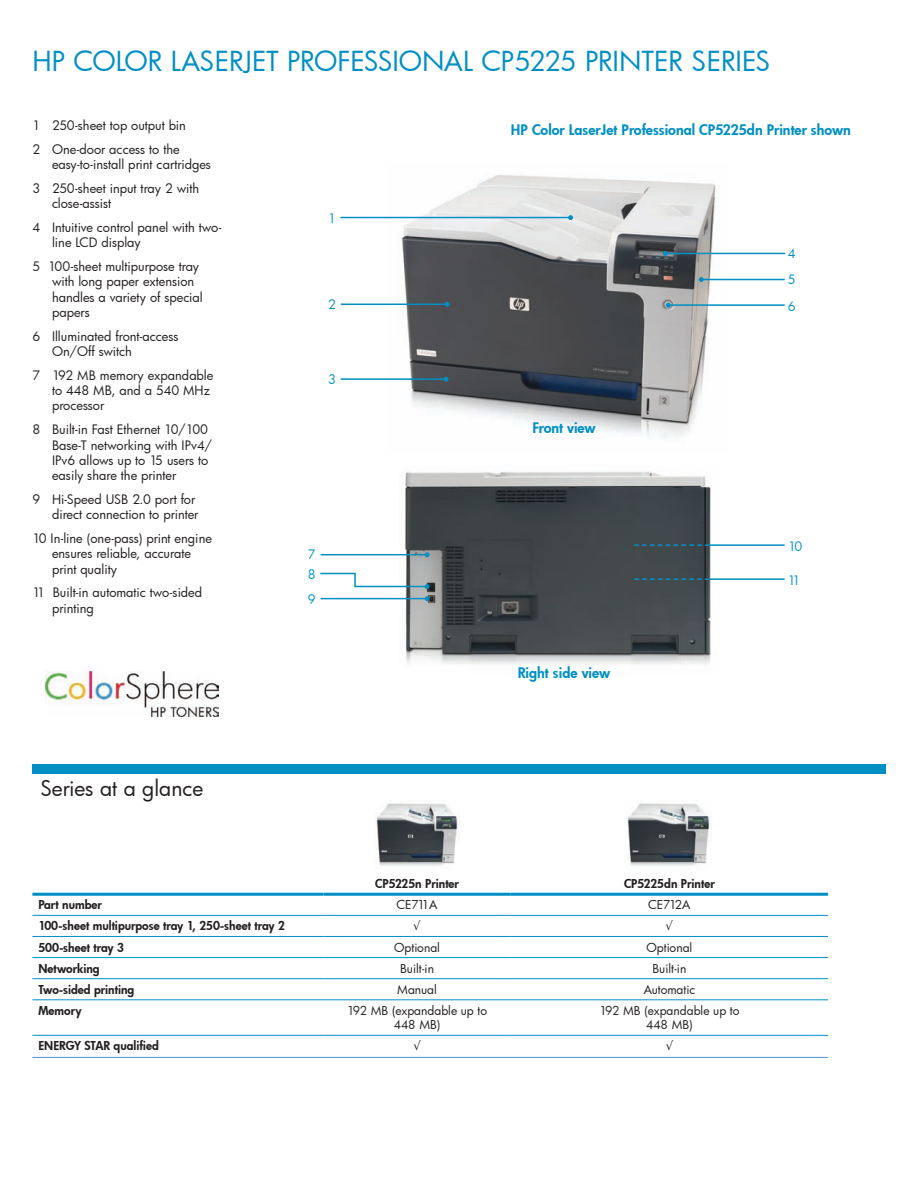
<style>
.page{position:relative;width:918px;height:1188px;background:#fff}
.page>*{position:absolute;margin:0;border:0;box-sizing:border-box;transform-origin:0 0}
.t1{font:27px "Futura Bk";color:#008fc5}
.t2{font:21px "Futura Bk";color:#231f20}
.t3{font:14.25px "Futura Hv";color:#008fc5}
.t4{font:12.75px/15.3px "Futura Bk";color:#231f20}
.t5{font:12.75px/26.4px "Futura Bk";color:#008fc5;text-align:justify}
.t6{font:12px "Futura Hv";color:#231f20}
.t7{font:12px/14.4px "Futura Bk";color:#231f20;text-align:center}
</style>
<div class="page">
<img style="left:627px;top:803px;width:84px;height:63px">
<img style="left:376px;top:803px;width:84px;height:63px">
<div style="left:32px;top:765px;width:854px;height:9px;background:#008fc5"></div>
<hr style="left:32px;top:893px;width:291px;height:3px;background:#008fc5">
<hr style="left:323px;top:893px;width:188px;height:3px;background:#008fc5">
<hr style="left:511px;top:893px;width:317px;height:3px;background:#008fc5">
<hr style="left:32px;top:915px;width:291px;height:1px;background:#008fc5">
<hr style="left:323px;top:915px;width:188px;height:1px;background:#008fc5">
<hr style="left:511px;top:915px;width:317px;height:1px;background:#008fc5">
<hr style="left:32px;top:936px;width:291px;height:1px;background:#008fc5">
<hr style="left:323px;top:936px;width:188px;height:1px;background:#008fc5">
<hr style="left:511px;top:936px;width:317px;height:1px;background:#008fc5">
<hr style="left:32px;top:957px;width:291px;height:1px;background:#008fc5">
<hr style="left:323px;top:957px;width:188px;height:1px;background:#008fc5">
<hr style="left:511px;top:957px;width:317px;height:1px;background:#008fc5">
<hr style="left:32px;top:978px;width:291px;height:1px;background:#008fc5">
<hr style="left:323px;top:978px;width:188px;height:1px;background:#008fc5">
<hr style="left:511px;top:978px;width:317px;height:1px;background:#008fc5">
<hr style="left:32px;top:999px;width:291px;height:1px;background:#008fc5">
<hr style="left:323px;top:999px;width:188px;height:1px;background:#008fc5">
<hr style="left:511px;top:999px;width:317px;height:1px;background:#008fc5">
<hr style="left:32px;top:1035px;width:291px;height:1px;background:#008fc5">
<hr style="left:323px;top:1035px;width:188px;height:1px;background:#008fc5">
<hr style="left:511px;top:1035px;width:317px;height:1px;background:#008fc5">
<hr style="left:32px;top:1057px;width:796px;height:1px;background:#5090cc">
<img style="left:399px;top:471px;width:312px;height:193px">
<img style="left:386px;top:175px;width:342px;height:263px">
<svg style="left:663px;top:251px;width:5px;height:5px"></svg>
<hr style="left:666px;top:253px;width:119px;height:1px;background:#008fc5">
<svg style="left:699px;top:277px;width:5px;height:5px"></svg>
<hr style="left:702px;top:279px;width:83px;height:1px;background:#008fc5">
<svg style="left:666px;top:303px;width:5px;height:5px"></svg>
<hr style="left:669px;top:304px;width:116px;height:2px;background:#008fc5">
<hr style="left:709px;top:544px;width:76px;height:2px;background:#008fc5">
<svg style="left:634px;top:544px;width:76px;height:2px"></svg>
<hr style="left:709px;top:578px;width:76px;height:2px;background:#008fc5">
<svg style="left:634px;top:578px;width:76px;height:2px"></svg>
<svg style="left:568px;top:215px;width:5px;height:5px"></svg>
<hr style="left:340px;top:217px;width:230px;height:1px;background:#008fc5">
<svg style="left:445px;top:302px;width:5px;height:5px"></svg>
<hr style="left:341px;top:304px;width:106px;height:1px;background:#008fc5">
<svg style="left:444px;top:377px;width:5px;height:5px"></svg>
<hr style="left:341px;top:378px;width:105px;height:2px;background:#008fc5">
<svg style="left:425px;top:596px;width:5px;height:5px"></svg>
<hr style="left:321px;top:598px;width:106px;height:1px;background:#008fc5">
<svg style="left:425px;top:552px;width:5px;height:5px"></svg>
<hr style="left:321px;top:554px;width:106px;height:1px;background:#008fc5">
<svg style="left:320px;top:572px;width:110px;height:17px"></svg>
<img style="left:45px;top:671px;width:173px;height:46px">
<h1 class="t1" style="left:32px;top:42px;width:740px">HP COLOR LASERJET PROFESSIONAL CP5225 PRINTER SERIES</h1>
<p class="t4" style="left:32px;top:113px;width:155px;line-height:23.9px">1 250-sheet top output bin<br>2 One-door access to the</p>
<p class="t4" style="left:32px;top:152px;width:180px;line-height:23.9px;text-indent:20px">easy-to-install print cartridges<br>3 250-sheet input tray 2 with</p>
<p class="t4" style="left:32px;top:191px;width:191px;line-height:23.9px;text-indent:20px">close-assist<br>4 Intuitive control panel with two-</p>
<p class="t4" style="left:32px;top:230px;width:168px;line-height:23.9px;text-indent:20px">line LCD display<br>5 100-sheet multipurpose tray</p>
<p class="t4" style="left:52px;top:274px;width:152px">with long paper extension handles a variety of special papers</p>
<p class="t4" style="left:52px;top:328px;width:128px;text-indent:-20px">6 Illuminated front-access<br>On/Off switch</p>
<p class="t4" style="left:52px;top:367px;width:163px;text-indent:-20px">7 192 MB memory expandable to 448 MB, and a 540 MHz processor</p>
<p class="t4" style="left:52px;top:422px;width:162px;text-indent:-20px">8 Built-in Fast Ethernet 10/100<br>Base-T networking with IPv4/<br>IPv6 allows up to 15 users to easily share the printer</p>
<p class="t4" style="left:32px;top:491px;width:168px;text-align:right">9 Hi-Speed USB 2.0 port for direct connection to printer</p>
<p class="t4" style="left:52px;top:530px;width:161px;text-indent:-20px">10 In-line (one-pass) print engine ensures reliable, accurate print quality</p>
<p class="t4" style="left:52px;top:585px;width:152px;text-indent:-20px">11 Built-in automatic two-sided printing</p>
<h2 class="t2" style="left:40px;top:774px;width:164px">Series at a glance</h2>
<p class="t5" style="left:328px;top:205px;width:9px">1</p>
<p class="t5" style="left:328px;top:291px;width:9px">2</p>
<p class="t5" style="left:328px;top:366px;width:9px">3</p>
<p class="t5" style="left:308px;top:541px;width:9px">7</p>
<p class="t5" style="left:308px;top:560px;width:9px">8</p>
<p class="t5" style="left:308px;top:586px;width:9px">9</p>
<p class="t3" style="left:511px;top:120px;width:341px">HP Color LaserJet Professional CP5225dn Printer shown</p>
<p class="t3" style="left:532px;top:418px;width:65px">Front view</p>
<p class="t3" style="left:518px;top:664px;width:94px">Right side view</p>
<p class="t5" style="left:788px;top:240px;width:9px">4<br>5<br>6</p>
<p class="t5" style="left:788px;top:532px;width:16px">10</p>
<p class="t5" style="left:788px;top:566px;width:14px">11</p>
<p class="t6" style="left:375px;top:876px;width:85px">CP5225n Printer</p>
<p class="t6" style="left:624px;top:876px;width:92px">CP5225dn Printer</p>
<p class="t6" style="left:38px;top:897px;width:65px">Part number</p>
<p class="t7" style="left:397px;top:898px;width:43px">CE711A</p>
<p class="t7" style="left:648px;top:898px;width:44px">CE712A</p>
<p class="t6" style="left:38px;top:918px;width:248px">100-sheet multipurpose tray 1, 250-sheet tray 2</p>
<p class="t7" style="left:413px;top:919px;width:9px">√</p>
<p class="t7" style="left:666px;top:919px;width:9px">√</p>
<p class="t6" style="left:38px;top:939px;width:87px">500-sheet tray 3</p>
<p class="t7" style="left:394px;top:940px;width:47px">Optional</p>
<p class="t7" style="left:647px;top:940px;width:47px">Optional</p>
<p class="t6" style="left:38px;top:960px;width:63px">Networking</p>
<p class="t7" style="left:400px;top:961px;width:35px">Built-in</p>
<p class="t7" style="left:653px;top:961px;width:35px">Built-in</p>
<p class="t6" style="left:38px;top:981px;width:97px">Two-sided printing</p>
<p class="t7" style="left:397px;top:982px;width:41px">Manual</p>
<p class="t7" style="left:644px;top:982px;width:53px">Automatic</p>
<p class="t6" style="left:38px;top:1002px;width:45px">Memory</p>
<p class="t7" style="left:347px;top:1003px;width:142px">192 MB (expandable up to<br>448 MB)</p>
<p class="t7" style="left:599px;top:1003px;width:142px">192 MB (expandable up to<br>448 MB)</p>
<p class="t6" style="left:38px;top:1038px;width:122px">ENERGY STAR qualified</p>
<p class="t7" style="left:413px;top:1039px;width:9px">√</p>
<p class="t7" style="left:666px;top:1039px;width:9px">√</p>
</div>
